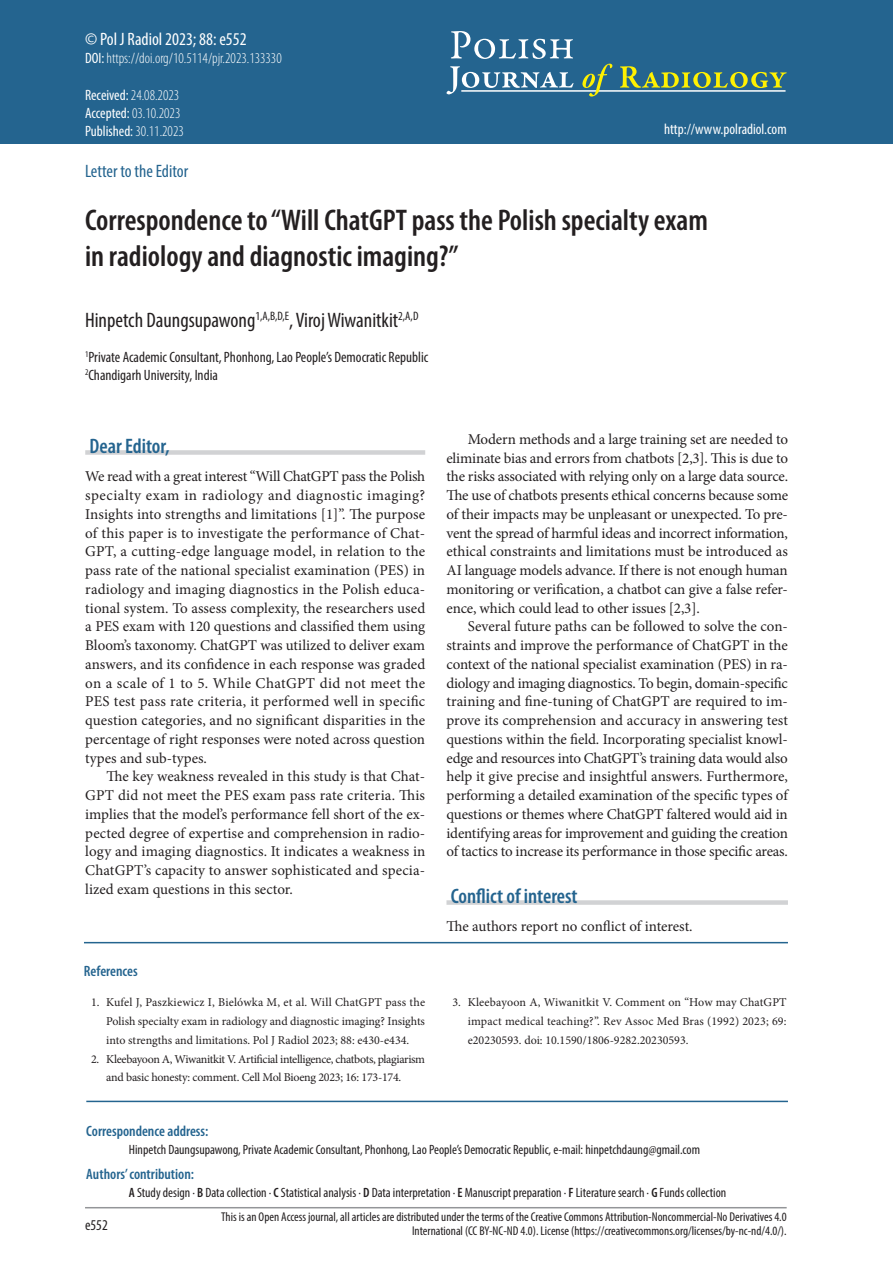
<style>
.page{position:relative;width:893px;height:1263px;background:#fff}
.page>*{position:absolute;margin:0;border:0;box-sizing:border-box;transform-origin:0 0}
.tytul{font:600 condensed 30px/36px "Myriad Pro";color:#231f20}
.autor{font:condensed 21px "Myriad Pro";color:#231f20}
.srodtytul_1{font:600 condensed 21px "Myriad Pro";color:#24648f}
.Pol_J_Radiol{font:condensed 18px "Myriad Pro";color:#fff}
.original_article{font:condensed 18px "Myriad Pro";color:#24648f}
.tekst{font:15px/18.8px "Minion Pro";color:#231f20;text-align:justify}
.tekst_bez_wciecia{font:15px/18.8px "Minion Pro";letter-spacing:-.005em;color:#231f20;text-align:justify}
.autor_adres{font:condensed 15px "Myriad Pro";color:#231f20}
.doi{font:300 condensed 15px "Myriad Pro";color:#fff}
.original_article-2{font:condensed 15px "Myriad Pro";color:#fff}
.adres_do_koresponden{font:600 condensed 15px "Myriad Pro";color:#24648f}
.authors_contribution{font:600 condensed 15px "Myriad Pro";color:#24648f}
.doi-2{font:condensed 15px "Myriad Pro";color:#fff}
.Pism{font:600 condensed 15px "Myriad Pro";color:#24648f}
.tabela_tekst{font:condensed 15px "Myriad Pro";color:#231f20}
.authors_contribution-2{font:condensed 13.5px "Myriad Pro";color:#231f20}
.adres_do_koresponden-2{font:condensed 13.5px "Myriad Pro";color:#231f20}
.t1{font:condensed 12.75px/14.2px "Myriad Pro";color:#231f20;text-align:right}
.t2{font:12px/18.8px "Minion Pro";letter-spacing:-.02em;color:#231f20;text-align:justify}
.s1{font-weight:400}
.s2{font-weight:300}
.s3{font-weight:600}
</style>
<div class="page">
<hr style="left:85px;top:1207px;width:702px;height:1px;background:#939598">
<div style="left:0;top:0;width:893px;height:144px;background:#24648f"></div>
<svg style="left:451px;top:31px;width:122px;height:28px"></svg>
<svg style="left:446px;top:66px;width:127px;height:28px"></svg>
<hr style="left:461px;top:90px;width:324px;height:2px;background:#fff">
<svg style="left:582px;top:64px;width:30px;height:33px"></svg>
<svg style="left:620px;top:66px;width:167px;height:22px"></svg>
<hr style="left:86px;top:1101px;width:702px;height:1px;background:#24648f">
<div style="left:85px;top:450px;width:340px;height:5px;background:#d1d2d4"></div>
<div style="left:446px;top:900px;width:342px;height:5px;background:#d1d2d4"></div>
<hr style="left:84px;top:942px;width:704px;height:1px;background:#24648f">
<p class="Pol_J_Radiol" style="left:85px;top:28px;width:163px">© Pol J Radiol 2023; 88: e552</p>
<p class="doi" style="left:85px;top:49px;width:198px"><span class="s1">DOI:</span> https://doi.org/10.5114/pjr.2023.133330</p>
<p class="doi" style="left:85px;top:86px;width:96px"><span class="s1">Received:</span> 24.08.2023</p>
<p class="doi" style="left:85px;top:104px;width:97px"><span class="s1">Accepted:</span> 03.10.2023</p>
<p class="doi-2" style="left:85px;top:122px;width:100px">Published: <span class="s2">30.11.2023</span></p>
<p class="original_article-2" style="left:664px;top:120px;width:124px">http://www.polradiol.com</p>
<p class="original_article" style="left:85px;top:160px;width:105px">Letter to the Editor</p>
<p class="tytul" style="left:85px;top:201px;width:624px">Correspondence to “Will ChatGPT pass the Polish specialty exam in radiology and diagnostic imaging?”</p>
<p class="autor" style="left:85px;top:307px;width:335px">Hinpetch Daungsupawong<sup>1,A,B,D,E</sup>, Viroj Wiwanitkit<sup>2,A,D</sup></p>
<p class="autor_adres" style="left:85px;top:348px;width:345px"><sup>1</sup>Private Academic Consultant, Phonhong, Lao People’s Democratic Republic</p>
<p class="autor_adres" style="left:85px;top:366px;width:134px"><sup>2</sup>Chandigarh University, India</p>
<p class="srodtytul_1" style="left:90px;top:433px;width:82px">Dear Editor,</p>
<p class="tekst_bez_wciecia" style="left:85px;top:467px;width:342px">We read with a great interest “Will ChatGPT pass the Polish specialty exam in radiology and diagnostic imaging?<br>Insights into strengths and limitations [1]”. The purpose of this paper is to investigate the performance of Chat-GPT, a cutting-edge language model, in relation to the pass rate of the national specialist examination (PES) in radiology and imaging diagnostics in the Polish educa&shy;tional system. To assess complexity, the researchers used a PES exam with 120 questions and classified them using Bloom’s taxonomy. ChatGPT was utilized to deliver exam answers, and its confidence in each response was graded on a scale of 1 to 5. While ChatGPT did not meet the PES test pass rate criteria, it performed well in specific question categories, and no significant disparities in the percentage of right responses were noted across question types and sub-types.</p>
<p class="tekst" style="left:85px;top:767px;width:342px;text-align:left;text-indent:21px">The key weakness revealed in this study is that Chat-GPT did not meet the PES exam pass rate criteria. This implies that the model’s performance fell short of the ex&shy;pected degree of expertise and comprehension in radio&shy;logy and imaging diagnostics. It indicates a weakness in ChatGPT’s capacity to answer sophisticated and specia&shy;lized exam questions in this sector.</p>
<p class="Pism" style="left:84px;top:962px;width:55px">References</p>
<p class="t2" style="left:106px;top:993px;width:320px;text-indent:-15px">1. Kufel J, Paszkiewicz I, Bielówka M, et al. Will ChatGPT pass the Polish specialty exam in radiology and diagnostic imaging? Insights into strengths and limitations. Pol J Radiol 2023; 88: e430-e434.</p>
<p class="t2" style="left:106px;top:1049px;width:320px;text-indent:-15px">2. Kleebayoon A, Wiwanitkit V. Artificial intelligence, chatbots, plagiarism and basic honesty: comment. Cell Mol Bioeng 2023; 16: 173-174.</p>
<p class="tekst" style="left:446px;top:430px;width:343px;text-indent:21px">Modern methods and a large training set are needed to eliminate bias and errors from chatbots [2,3]. This is due to the risks associated with relying only on a large data source.<br>The use of chatbots presents ethical concerns because some of their impacts may be unpleasant or unexpected. To pre&shy;vent the spread of harmful ideas and incorrect information, ethical constraints and limitations must be introduced as AI language models advance. If there is not enough human monitoring or verification, a chatbot can give a false refer&shy;ence, which could lead to other issues [2,3].</p>
<p class="tekst" style="left:446px;top:617px;width:343px;text-indent:21px">Several future paths can be followed to solve the con&shy;straints and improve the performance of ChatGPT in the context of the national specialist examination (PES) in ra&shy;diology and imaging diagnostics. To begin, domain-specific training and fine-tuning of ChatGPT are required to im&shy;prove its comprehension and accuracy in answering test questions within the field. Incorporating specialist knowl&shy;edge and resources into ChatGPT’s training data would also help it give precise and insightful answers. Furthermore, performing a detailed examination of the specific types of questions or themes where ChatGPT faltered would aid in identifying areas for improvement and guiding the creation of tactics to increase its performance in those specific areas.</p>
<p class="srodtytul_1" style="left:451px;top:883px;width:128px">Conflict of interest</p>
<p class="tekst_bez_wciecia" style="left:446px;top:917px;width:248px">The authors report no conflict of interest.</p>
<p class="t2" style="left:468px;top:993px;width:320px;text-indent:-15px">3. Kleebayoon A, Wiwanitkit V. Comment on “How may ChatGPT impact medical teaching?”. Rev Assoc Med Bras (1992) 2023; 69: e20230593. doi: 10.1590/1806-9282.20230593.</p>
<p class="adres_do_koresponden" style="left:86px;top:1122px;width:124px">Correspondence address:</p>
<p class="adres_do_koresponden-2" style="left:129px;top:1141px;width:573px">Hinpetch Daungsupawong, Private Academic Consultant, Phonhong, Lao People’s Democratic Republic, e-mail: hinpetchdaung@gmail.com</p>
<p class="authors_contribution" style="left:86px;top:1165px;width:109px">Authors’ contribution:</p>
<p class="authors_contribution-2" style="left:129px;top:1184px;width:599px"><span class="s3">A</span> Study design ∙ <span class="s3">B</span> Data collection ∙ <span class="s3">C</span> Statistical analysis ∙ <span class="s3">D</span> Data interpretation ∙ <span class="s3">E</span> Manuscript preparation ∙ <span class="s3">F</span> Literature search ∙ <span class="s3">G</span> Funds collection</p>
<p class="tabela_tekst" style="left:85px;top:1216px;width:24px">e552</p>
<p class="t1" style="left:221px;top:1209px;width:567px">This is an Open Access journal, all articles are distributed under the terms of the Creative Commons Attribution-Noncommercial-No Derivatives 4.0<br>International (CC BY-NC-ND 4.0). License (https://creativecommons.org/licenses/by-nc-nd/4.0/).</p>
</div>
